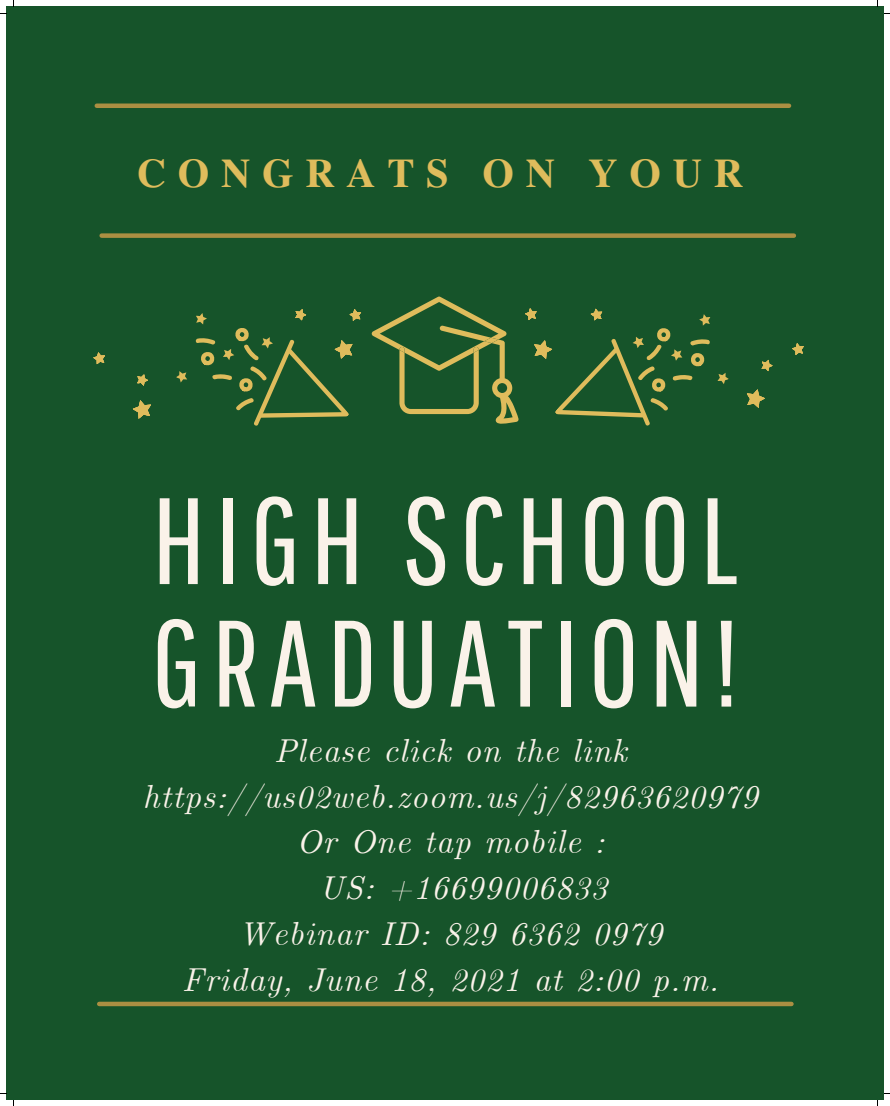
<style>
.page{position:relative;width:890px;height:1106px;background:#fff}
.page>*{position:absolute;margin:0;border:0;box-sizing:border-box;transform-origin:0 0}
.t1{font:122.55px "Pathway Gothic One";letter-spacing:.08em;color:#faf2e9}
.t2{font:700 40.58px "Te X Gyre Termes";letter-spacing:.29em;color:#dfbc5c}
.t3{font:italic 32.92px "CMU Serif";letter-spacing:.03em;color:#faf2e9}
</style>
<div class="page">
<div style="left:6px;top:6px;width:878px;height:1094px;background:#16542a"></div>
<div style="left:102px;top:233px;width:691px;height:5px;background:#ab8f42"></div>
<div style="left:97px;top:103px;width:692px;height:5px;background:#ab8f42"></div>
<div style="left:99px;top:1001px;width:692px;height:5px;background:#ab8f42"></div>
<svg style="left:372px;top:296px;width:146px;height:127px"></svg>
<svg style="left:132px;top:400px;width:19px;height:19px"></svg>
<svg style="left:747px;top:389px;width:18px;height:19px"></svg>
<svg style="left:137px;top:374px;width:11px;height:12px"></svg>
<svg style="left:761px;top:359px;width:12px;height:13px"></svg>
<svg style="left:176px;top:309px;width:186px;height:117px"></svg>
<svg style="left:93px;top:352px;width:12px;height:13px"></svg>
<svg style="left:792px;top:343px;width:12px;height:12px"></svg>
<svg style="left:525px;top:308px;width:204px;height:118px"></svg>
<p class="t2" style="left:137px;top:141px;width:607px">CONGRATS ON YOUR</p>
<p class="t1" style="left:152px;top:467px;width:588px">HIGH SCHOOL</p>
<p class="t1" style="left:152px;top:589px;width:588px">GRADUATION!</p>
<p class="t3" style="left:274px;top:731px;width:354px">Please click on the link</p>
<p class="t3" style="left:143px;top:777px;width:616px">https://us02web.zoom.us/j/82963620979</p>
<p class="t3" style="left:296px;top:822px;width:309px">Or One tap mobile :</p>
<p class="t3" style="left:319px;top:868px;width:290px">US: +16699006833</p>
<p class="t3" style="left:239px;top:914px;width:425px">Webinar ID: 829 6362 0979</p>
<p class="t3" style="left:182px;top:960px;width:538px">Friday, June 18, 2021 at 2:00 p.m.</p>
</div>
